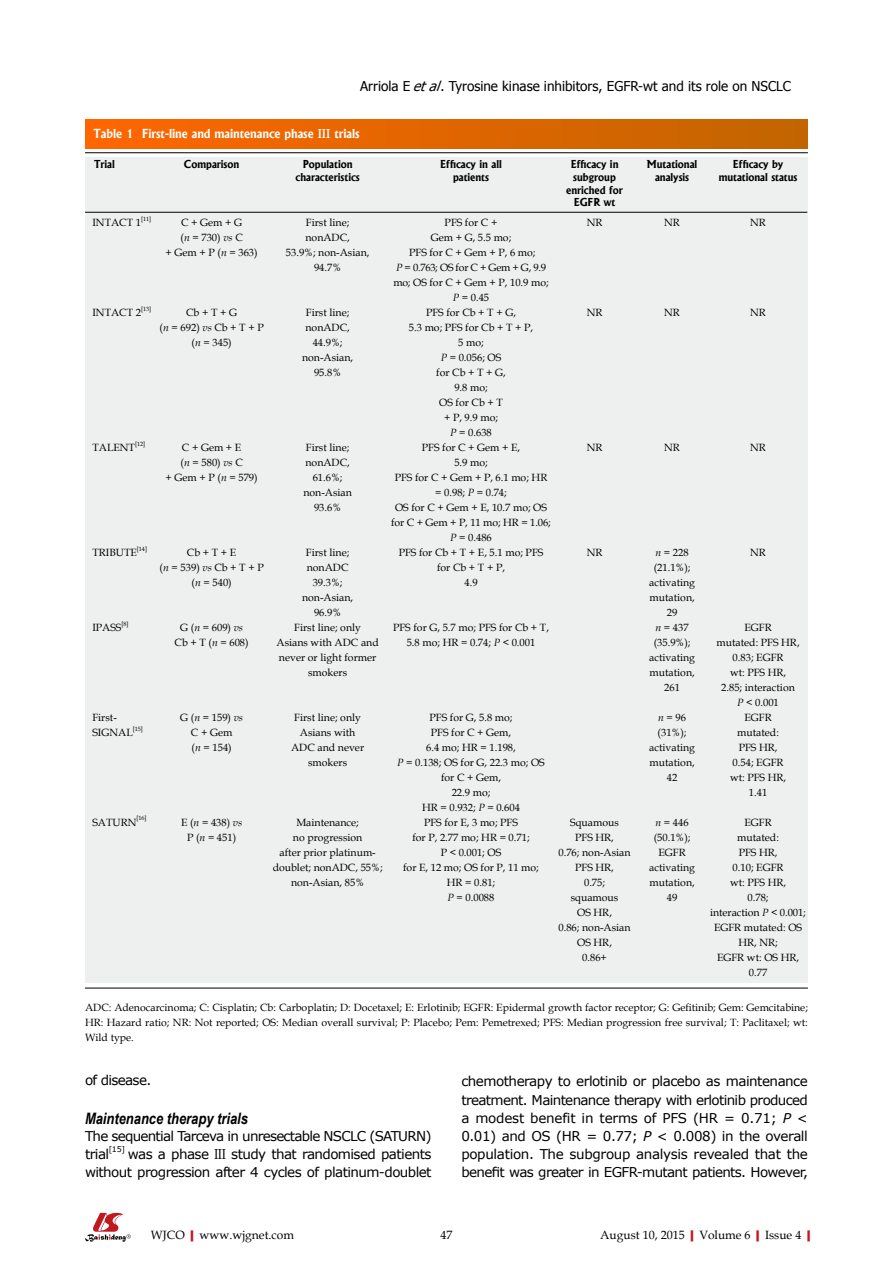
<style>
.page{position:relative;width:893px;height:1263px;background:#fff}
.page>*{position:absolute;margin:0;border:0;box-sizing:border-box;transform-origin:0 0}
.t1{font:italic 700 15.75px "Arial Narrow";color:#000}
.t2{font:13.5px/18.1px "Verdana";letter-spacing:-.05em;color:#000}
.t3{font:13.5px "Tahoma";color:#000}
.t4{font:12px "Book Antiqua";color:#000}
.t5{font:700 12px "Albertus";color:#fff}
.t6{font:10.5px/15px "Book Antiqua";color:#000;text-align:center}
.t7{font:700 10.5px/12.6px "Albertus";color:#000;text-align:center}
.t8{font:7.8px "Verdana";color:#000}
.t9{font:6.15px "Book Antiqua";color:#000}
.s1{font-style:italic}
.s2{font-family:"Koz Min Pro"}
.s3{font-weight:700;color:#c01920}
</style>
<div class="page">
<svg style="left:85px;top:1213px;width:46px;height:29px"></svg>
<div style="left:85px;top:119px;width:723px;height:29px;background:linear-gradient(to right,#f60,#c16500)"></div>
<div style="left:85px;top:157px;width:723px;height:825px;background:#eeefef"></div>
<hr style="left:85px;top:152px;width:723px;height:1px;background:#000">
<hr style="left:85px;top:212px;width:722px;height:1px;background:#000">
<hr style="left:85px;top:988px;width:723px;height:1px;background:#000">
<p class="t3" style="left:360px;top:77px;width:432px">Arriola E <span class="s1">etal</span>. Tyrosine kinase inhibitors, EGFR-wt and its role on NSCLC</p>
<p class="t5" style="left:94px;top:126px;width:268px">Table 1 First-line and maintenance phase <span class="s2">III</span> trials</p>
<p class="t7" style="left:94px;top:158px;width:22px">Trial</p>
<p class="t7" style="left:184px;top:158px;width:57px">Comparison</p>
<p class="t7" style="left:295px;top:158px;width:66px">Population characteristics</p>
<p class="t7" style="left:440px;top:158px;width:63px">Efficacy in all patients</p>
<p class="t7" style="left:566px;top:158px;width:58px">Efficacy in subgroup enriched for<br>EGFR wt</p>
<p class="t7" style="left:647px;top:158px;width:52px">Mutational analysis</p>
<p class="t7" style="left:719px;top:158px;width:80px">Efficacy by mutational status</p>
<p class="t6" style="left:92px;top:215px;width:50px">INTACT 1</p>
<p class="t9" style="left:141px;top:215px;width:12px">[11]</p>
<p class="t6" style="left:166px;top:215px;width:94px">C + Gem + G<br>(<span class="s1">n</span> = 730) <span class="s1">vs</span> C<br>+ Gem + P (<span class="s1">n</span> = 363)</p>
<p class="t6" style="left:286px;top:215px;width:85px">First line; nonADC,<br>53.9%; non-Asian,<br>94.7%</p>
<p class="t6" style="left:393px;top:215px;width:157px">PFS for C +<br>Gem + G, 5.5 mo;<br>PFS for C + Gem + P, 6 mo;<br><span class="s1">P</span> = 0.763; OS for C + Gem + G, 9.9 mo; OS for C + Gem + P, 10.9 mo;<br><span class="s1">P</span> = 0.45</p>
<p class="t6" style="left:587px;top:215px;width:17px">NR</p>
<p class="t6" style="left:664px;top:215px;width:17px">NR</p>
<p class="t6" style="left:750px;top:215px;width:17px">NR</p>
<p class="t6" style="left:92px;top:305px;width:50px">INTACT 2</p>
<p class="t9" style="left:141px;top:305px;width:12px">[13]</p>
<p class="t6" style="left:160px;top:305px;width:106px">Cb + T + G<br>(<span class="s1">n</span> = 692) <span class="s1">vs</span> Cb + T + P (<span class="s1">n</span> = 345)</p>
<p class="t6" style="left:302px;top:305px;width:53px">First line; nonADC,<br>44.9%; non-Asian,<br>95.8%</p>
<p class="t6" style="left:409px;top:305px;width:126px">PFS for Cb + T + G,<br>5.3 mo; PFS for Cb + T + P,<br>5 mo;<br><span class="s1">P</span> = 0.056; OS<br>for Cb + T + G,<br>9.8 mo;<br>OS for Cb + T<br>+ P, 9.9 mo;<br><span class="s1">P</span> = 0.638</p>
<p class="t6" style="left:587px;top:305px;width:17px">NR</p>
<p class="t6" style="left:664px;top:305px;width:17px">NR</p>
<p class="t6" style="left:750px;top:305px;width:17px">NR</p>
<p class="t6" style="left:92px;top:440px;width:44px">TALENT</p>
<p class="t9" style="left:135px;top:440px;width:12px">[12]</p>
<p class="t6" style="left:166px;top:440px;width:94px">C + Gem + E<br>(<span class="s1">n</span> = 580) <span class="s1">vs</span> C<br>+ Gem + P (<span class="s1">n</span> = 579)</p>
<p class="t6" style="left:303px;top:440px;width:50px">First line; nonADC,<br>61.6%; non-Asian<br>93.6%</p>
<p class="t6" style="left:391px;top:440px;width:161px">PFS for C + Gem + E,<br>5.9 mo;<br>PFS for C + Gem + P, 6.1 mo; HR = 0.98; <span class="s1">P</span> = 0.74;<br>OS for C + Gem + E, 10.7 mo; OS for C + Gem + P, 11 mo; HR = 1.06;<br><span class="s1">P</span> = 0.486</p>
<p class="t6" style="left:587px;top:440px;width:17px">NR</p>
<p class="t6" style="left:664px;top:440px;width:17px">NR</p>
<p class="t6" style="left:750px;top:440px;width:17px">NR</p>
<p class="t6" style="left:92px;top:545px;width:46px">TRIBUTE</p>
<p class="t9" style="left:137px;top:545px;width:12px">[14]</p>
<p class="t6" style="left:160px;top:545px;width:106px">Cb + T + E<br>(<span class="s1">n</span> = 539) <span class="s1">vs</span> Cb + T + P (<span class="s1">n</span> = 540)</p>
<p class="t6" style="left:302px;top:545px;width:53px">First line; nonADC<br>39.3%; non-Asian,<br>96.9%</p>
<p class="t6" style="left:399px;top:545px;width:146px">PFS for Cb + T + E, 5.1 mo; PFS for Cb + T + P,<br>4.9</p>
<p class="t6" style="left:587px;top:545px;width:17px">NR</p>
<p class="t6" style="left:649px;top:545px;width:48px"><span class="s1">n</span> = 228 (21.1%); activating mutation,<br>29</p>
<p class="t6" style="left:750px;top:545px;width:17px">NR</p>
<p class="t6" style="left:92px;top:620px;width:31px">IPASS</p>
<p class="t9" style="left:121px;top:619px;width:9px">[8]</p>
<p class="t6" style="left:175px;top:620px;width:76px">G (<span class="s1">n</span> = 609) <span class="s1">vs<br></span>Cb + T (<span class="s1">n</span> = 608)</p>
<p class="t6" style="left:277px;top:620px;width:104px">First line; only<br>Asians with ADC and never or light former smokers</p>
<p class="t6" style="left:393px;top:620px;width:157px">PFS for G, 5.7 mo; PFS for Cb + T,<br>5.8 mo; HR = 0.74; <span class="s1">P</span> &lt; 0.001</p>
<p class="t6" style="left:649px;top:620px;width:48px"><span class="s1">n</span> = 437 (35.9%); activating mutation,<br>261</p>
<p class="t6" style="left:716px;top:620px;width:85px">EGFR<br>mutated: PFS HR,<br>0.83; EGFR<br>wt: PFS HR,<br>2.85; interaction<br><span class="s1">P</span> &lt; 0.001</p>
<p class="t6" style="left:92px;top:709px;width:42px;text-align:left">First-<br>SIGNAL</p>
<p class="t6" style="left:180px;top:709px;width:64px">G (<span class="s1">n</span> = 159) <span class="s1">vs<br></span>C + Gem<br>(<span class="s1">n</span> = 154)</p>
<p class="t6" style="left:291px;top:709px;width:75px">First line; only<br>Asians with<br>ADC and never smokers</p>
<p class="t6" style="left:397px;top:709px;width:149px">PFS for G, 5.8 mo;<br>PFS for C + Gem,<br>6.4 mo; HR = 1.198,<br><span class="s1">P</span> = 0.138; OS for G, 22.3 mo; OS for C + Gem,<br>22.9 mo;<br>HR = 0.932; <span class="s1">P</span> = 0.604</p>
<p class="t6" style="left:649px;top:709px;width:48px"><span class="s1">n</span> = 96 (31%); activating mutation,<br>42</p>
<p class="t6" style="left:730px;top:709px;width:58px">EGFR mutated:<br>PFS HR,<br>0.54; EGFR wt: PFS HR,<br>1.41</p>
<p class="t9" style="left:133px;top:724px;width:12px">[15]</p>
<p class="t6" style="left:92px;top:814px;width:46px">SATURN</p>
<p class="t9" style="left:136px;top:814px;width:12px">[16]</p>
<p class="t6" style="left:181px;top:814px;width:63px">E (<span class="s1">n</span> = 438) <span class="s1">vs<br></span>P (<span class="s1">n</span> = 451)</p>
<p class="t6" style="left:273px;top:814px;width:111px">Maintenance;<br>no progression<br>after prior platinum&shy;doublet; nonADC, 55%; non-Asian, 85%</p>
<p class="t6" style="left:403px;top:814px;width:137px">PFS for E, 3 mo; PFS<br>for P, 2.77 mo; HR = 0.71;<br>P &lt; 0.001; OS<br>for E, 12 mo; OS for P, 11 mo;<br>HR = 0.81;<br><span class="s1">P</span> = 0.0088</p>
<p class="t6" style="left:558px;top:814px;width:74px">Squamous<br>PFS HR,<br>0.76; non‑Asian<br>PFS HR,<br>0.75;<br>squamous<br>OS HR,<br>0.86; non-Asian<br>OS HR,<br>0.86+</p>
<p class="t6" style="left:649px;top:814px;width:48px"><span class="s1">n</span> = 446 (50.1%);<br>EGFR activating mutation,<br>49</p>
<p class="t6" style="left:710px;top:814px;width:97px">EGFR<br>mutated:<br>PFS HR,<br>0.10; EGFR<br>wt: PFS HR,<br>0.78;<br>interaction <span class="s1">P</span> &lt; 0.001;<br>EGFR mutated: OS<br>HR, NR;<br>EGFR wt: OS HR,<br>0.77</p>
<p class="t6" style="left:85px;top:1000px;width:724px;text-align:justify">ADC: Adenocarcinoma; C: Cisplatin; Cb: Carboplatin; D: Docetaxel; E: Erlotinib; EGFR: Epidermal growth factor receptor; G: Gefitinib; Gem: Gemcitabine; HR: Hazard ratio; NR: Not reported; OS: Median overall survival; P: Placebo; Pem: Pemetrexed; PFS: Median progression free survival; T: Paclitaxel; wt:<br>Wild type.</p>
<p class="t2" style="left:85px;top:1071px;width:68px">of disease.</p>
<p class="t1" style="left:85px;top:1106px;width:164px">Maintenance therapy trials</p>
<p class="t2" style="left:85px;top:1126px;width:348px">The sequential Tarceva in unresectable NSCLC (SATURN) trial</p>
<p class="t8" style="left:109px;top:1144px;width:18px">[15]</p>
<p class="t2" style="left:85px;top:1144px;width:348px;text-align:right">was a phase <span class="s2">III</span> study that randomised patients without progression after 4 cycles of platinum-doublet</p>
<p class="t2" style="left:461px;top:1072px;width:348px;text-align:justify">chemotherapy to erlotinib or placebo as maintenance treatment. Maintenance therapy with erlotinib produced a modest benefit in terms of PFS (HR = 0.71; <span class="s1">P</span> &lt; 0.01) and OS (HR = 0.77; <span class="s1">P</span> &lt; 0.008) in the overall population. The subgroup analysis revealed that the benefit was greater in EGFR-mutant patients. However,</p>
<p class="t4" style="left:151px;top:1226px;width:145px">WJCO<span class="s3">|</span>www.wjgnet.com</p>
<p class="t4" style="left:440px;top:1226px;width:13px">47</p>
<p class="t4" style="left:600px;top:1226px;width:217px">August 10, 2015<span class="s3">|</span>Volume 6<span class="s3">|</span>Issue 4<span class="s3">|</span></p>
</div>
